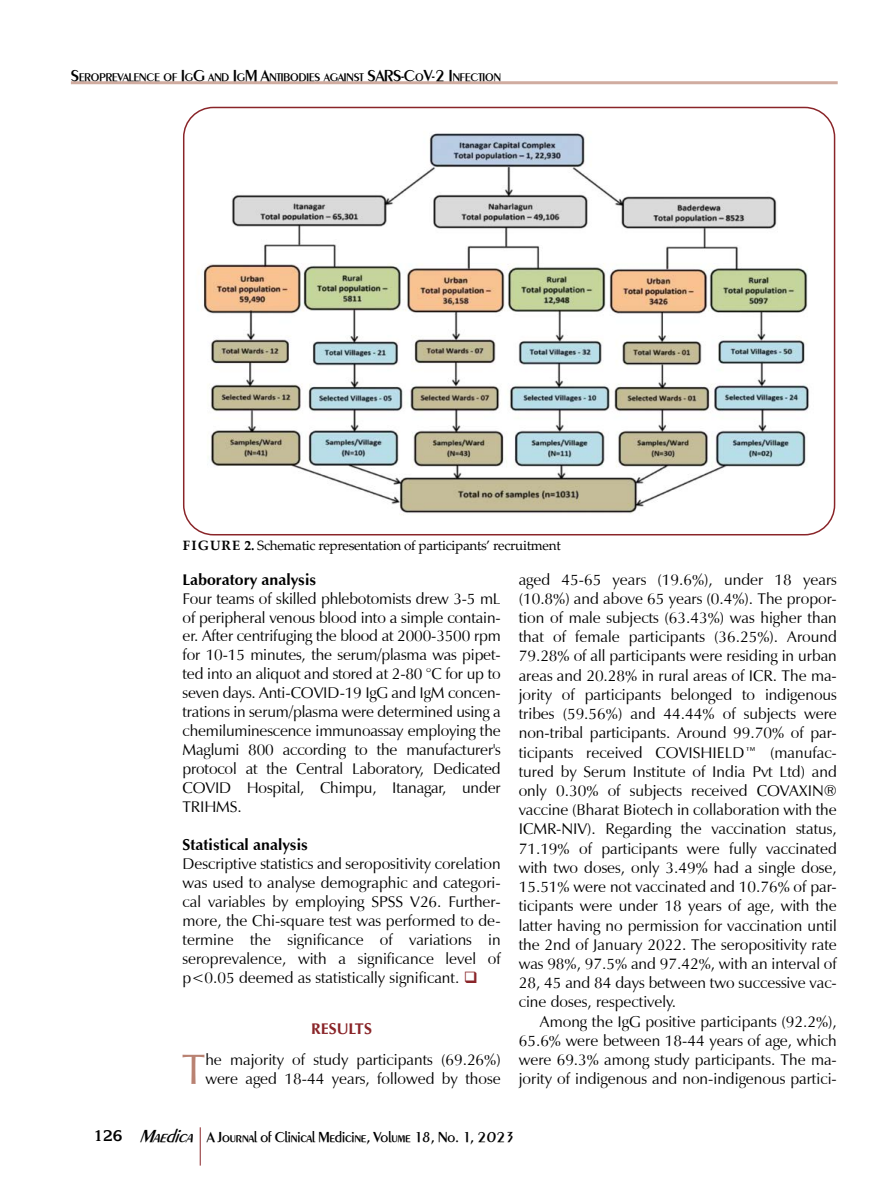
<style>
.page{position:relative;width:893px;height:1191px;background:#fff}
.page>*{position:absolute;margin:0;border:0;box-sizing:border-box;transform-origin:0 0}
.t1{font:43.35px "Z Humanist Normal";color:#b98272}
.t2{font:15.75px/19.2px "Z Humanist Normal";color:#000;text-align:justify}
.t3{font:700 15.75px "Z Humanist";color:#000}
.t4{font:700 15.75px "Z Humanist";color:#8a2529}
.t5{font:500 15px "Peinaud";letter-spacing:-.005em;color:#000}
.t6{font:13.5px "Palatino Linotype";letter-spacing:-.02em;color:#000}
.t7{font:500 11.55px "Peinaud";color:#000}
.s1{font-size:16.5px}
.s2{font-weight:700}
.s3{color:#8a2529}
.s4{font-family:"Korina";font-weight:700}
.s5{font-style:italic;font-size:18px}
</style>
<div class="page">
<hr style="left:71px;top:81px;width:767px;height:3px;background:#d0aca0">
<hr style="left:200px;top:1127px;width:1px;height:38px;background:#8a2529">
<img style="left:184px;top:107px;width:650px;height:428px">
<div style="left:183px;top:107px;width:652px;height:428px;border:2px solid #8a2529;border-radius:30px"></div>
<p class="t7" style="left:71px;top:70px;width:432px"><span class="s1">S</span>EROPREVALENCE OF <span class="s1">I</span>G<span class="s1">G</span> AND <span class="s1">I</span>G<span class="s1">M A</span>NTIBODIES AGAINST <span class="s1">SARS-C</span>O<span class="s1">V-2 I</span>NFECTION</p>
<p class="t6" style="left:183px;top:536px;width:379px"><span class="s2">FIGURE 2.</span> Schematic representation of participants’ recruitment</p>
<p class="t3" style="left:183px;top:570px;width:135px">Laboratory analysis</p>
<p class="t2" style="left:183px;top:589px;width:320px">Four teams of skilled phlebotomists drew 3-5 mL of peripheral venous blood into a simple contain&shy;er. After centrifuging the blood at 2000-3500 rpm for 10-15 minutes, the serum/plasma was pipet&shy;ted into an aliquot and stored at 2-80 °C for up to seven days. Anti-COVID-19 IgG and IgM concen&shy;trations in serum/plasma were determined using a chemiluminescence immunoassay employing the Maglumi 800 according to the manufacturer's protocol at the Central Laboratory, Dedicated COVID Hospital, Chimpu, Itanagar, under TRIHMS.</p>
<p class="t3" style="left:183px;top:835px;width:127px">Statistical analysis</p>
<p class="t2" style="left:183px;top:854px;width:320px">Descriptive statistics and seropositivity corelation was used to analyse demographic and categori&shy;cal variables by employing SPSS V26. Further&shy;more, the Chi-square test was performed to de&shy;termine the significance of variations in seroprevalence, with a significance level of p&lt;0.05 deemed as statistically significant. <span class="s3">❑</span></p>
<p class="t4" style="left:311px;top:1018px;width:62px">RESULTS</p>
<h1 class="t1" style="left:182px;top:1044px;width:25px">T</h1>
<p class="t2" style="left:205px;top:1050px;width:297px">he majority of study participants (69.26%) were aged 18-44 years, followed by those</p>
<p class="t2" style="left:519px;top:570px;width:320px">aged 45-65 years (19.6%), under 18 years (10.8%) and above 65 years (0.4%). The propor&shy;tion of male subjects (63.43%) was higher than that of female participants (36.25%). Around 79.28% of all participants were residing in urban areas and 20.28% in rural areas of ICR. The ma&shy;jority of participants belonged to indigenous tribes (59.56%) and 44.44% of subjects were non-tribal participants. Around 99.70% of par&shy;ticipants received COVISHIELD™ (manufac&shy;tured by Serum Institute of India Pvt Ltd) and only 0.30% of subjects received COVAXIN® vaccine (Bharat Biotech in collaboration with the ICMR-NIV). Regarding the vaccination status, 71.19% of participants were fully vaccinated with two doses, only 3.49% had a single dose, 15.51% were not vaccinated and 10.76% of par&shy;ticipants were under 18 years of age, with the latter having no permission for vaccination until the 2nd of January 2022. The seropositivity rate was 98%, 97.5% and 97.42%, with an interval of 28, 45 and 84 days between two successive vac&shy;cine doses, respectively.</p>
<p class="t2" style="left:519px;top:1012px;width:320px;text-indent:21px">Among the IgG positive participants (92.2%), 65.6% were between 18-44 years of age, which were 69.3% among study participants. The ma&shy;jority of indigenous and non-indigenous partici-</p>
<p class="t5" style="left:94px;top:1127px;width:423px"><span class="s4">126</span> <span class="s5">Maedica</span> A Journal of Clinical Medicine, Volume 18, No. 1, 2023</p>
</div>
